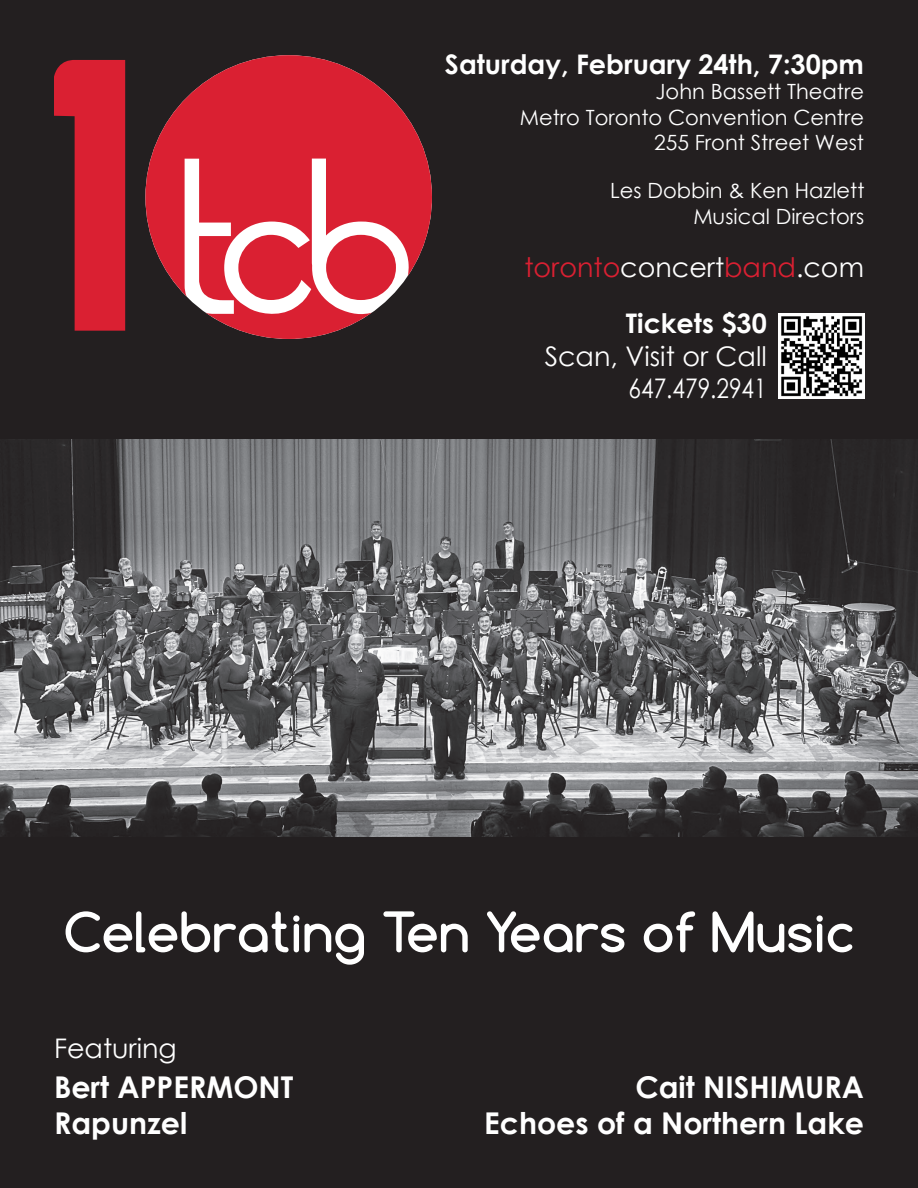
<style>
.page{position:relative;width:918px;height:1188px;background:#231f20}
.page>*{position:absolute;margin:0;border:0;box-sizing:border-box;transform-origin:0 0}
.t1{font:700 52.5px "Comfortaa";color:#fff}
.t2{font:700 30px "Century Gothic";color:#fff}
.t3{font:700 27px "Century Gothic";color:#fff}
.t4{font:27px/32.4px "Century Gothic";color:#fff;text-align:right}
.t5{font:27px "Century Gothic";color:#da2032}
.t6{font:21px "Century Gothic";color:#fff}
.s1{color:#fff}
</style>
<div class="page">
<svg style="left:145px;top:55px;width:287px;height:284px;fill:#da2032"></svg>
<svg style="left:54px;top:60px;width:71px;height:271px"></svg>
<img style="left:0;top:440px;width:918px;height:397px">
<img style="left:779px;top:313px;width:85px;height:86px">
<p class="t3" style="left:445px;top:47px;width:421px">Saturday, February 24th, 7:30pm</p>
<p class="t6" style="left:655px;top:77px;width:210px">John Bassett Theatre</p>
<p class="t6" style="left:520px;top:102px;width:346px">Metro Toronto Convention Centre</p>
<p class="t6" style="left:654px;top:128px;width:211px">255 Front Street West</p>
<p class="t6" style="left:610px;top:176px;width:256px">Les Dobbin &amp; Ken Hazlett</p>
<p class="t6" style="left:693px;top:201px;width:173px">Musical Directors</p>
<p class="t5" style="left:524px;top:248px;width:341px">toronto<span class="s1">concert</span>band<span class="s1">.com</span></p>
<p class="t3" style="left:626px;top:307px;width:142px">Tickets $30</p>
<p class="t4" style="left:545px;top:339px;width:224px">Scan, Visit or Call<br>647.479.2941</p>
<p class="t1" style="left:64px;top:899px;width:792px">Celebrating Ten Years of Music</p>
<p class="t4" style="left:54px;top:1032px;width:124px">Featuring</p>
<p class="t2" style="left:54px;top:1068px;width:241px">Bert APPERMONT</p>
<p class="t2" style="left:54px;top:1104px;width:135px">Rapunzel</p>
<p class="t2" style="left:635px;top:1068px;width:230px">Cait NISHIMURA</p>
<p class="t2" style="left:484px;top:1104px;width:381px">Echoes of a Northern Lake</p>
</div>
